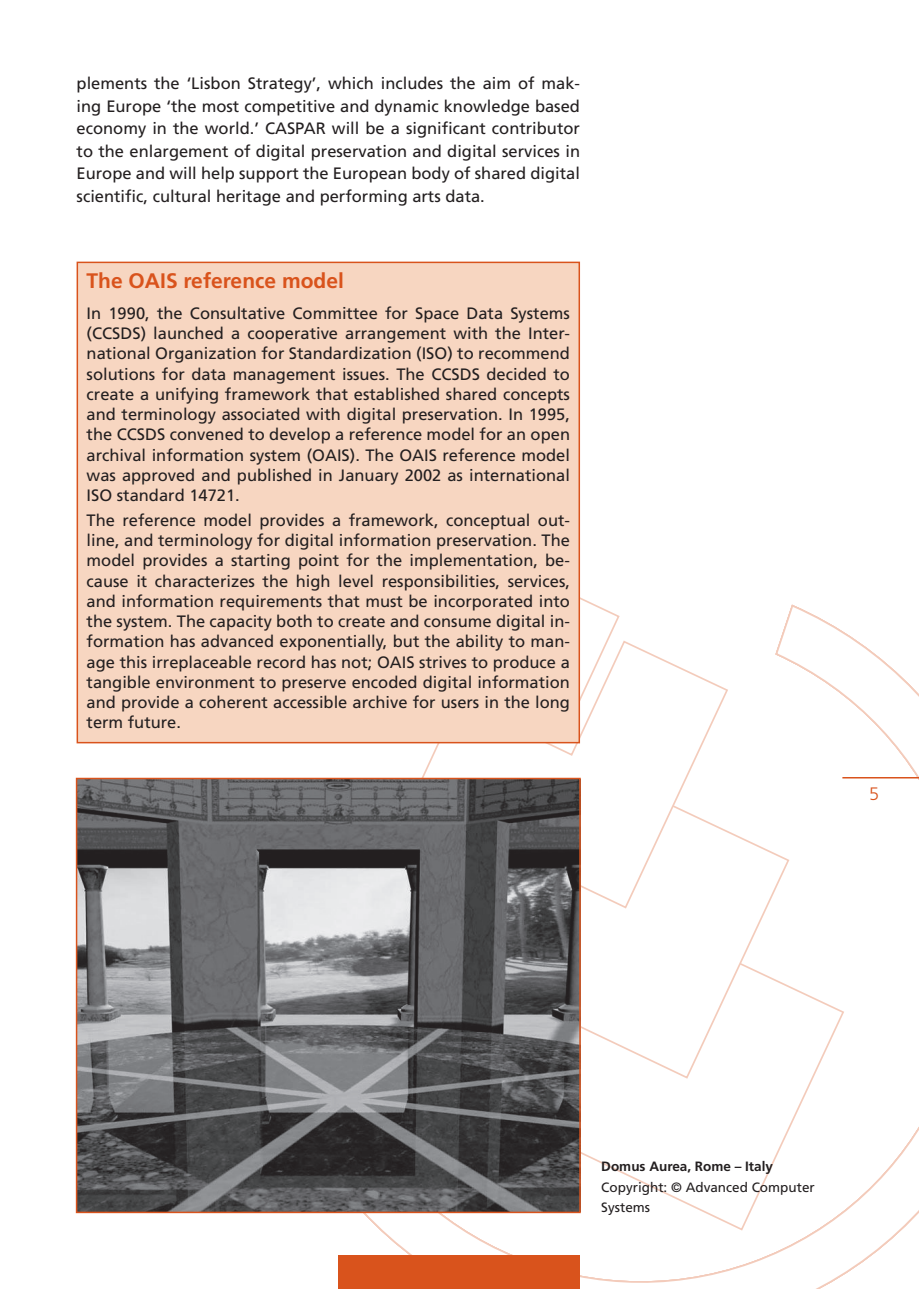
<style>
.page{position:relative;width:919px;height:1289px;background:#fff}
.page>*{position:absolute;margin:0;border:0;box-sizing:border-box;transform-origin:0 0}
.t1{font:700 21px "Frutiger";color:#d9531c}
.t2{font:300 18px "Frutiger";color:#d9531c}
.t3{font:16.5px/20.2px "Frutiger";color:#231f20;text-align:justify}
.t4{font:13.5px/20.7px "Frutiger";color:#231f20}
.t5{font:700 13.5px "Frutiger";color:#231f20}
</style>
<div class="page">
<svg style="left:188px;top:604px;width:730px;height:684px"></svg>
<svg style="left:379px;top:610px;width:408px;height:357px"></svg>
<svg style="left:411px;top:526px;width:242px;height:243px"></svg>
<hr style="left:842px;top:777px;width:76px;height:1px;background:#d9531c">
<div style="left:339px;top:1254px;width:241px;height:34px;background:#d9531c"></div>
<div style="left:77px;top:262px;width:502px;height:480px;background:#f7d6c1"></div>
<div style="left:77px;top:261px;width:503px;height:482px;border:2px solid #d9531c"></div>
<img style="left:79px;top:780px;width:498px;height:430px">
<div style="left:76px;top:777px;width:504px;height:436px;border:2px solid #d9531c"></div>
<p class="t3" style="left:77px;top:72px;width:505px;line-height:22.5px">plements the ‘Lisbon Strategy’, which includes the aim of mak&shy;ing Europe ‘the most competitive and dynamic knowledge based economy in the world.’ CASPAR will be a significant contributor to the enlargement of digital preservation and digital services in Europe and will help support the European body of shared digital scientific, cultural heritage and performing arts data.</p>
<p class="t1" style="left:87px;top:268px;width:259px">The OAIS reference model</p>
<p class="t3" style="left:87px;top:303px;width:485px">In 1990, the Consultative Committee for Space Data Systems (CCSDS) launched a cooperative arrangement with the Inter&shy;national Organization for Standardization (ISO) to recommend solutions for data management issues. The CCSDS decided to create a unifying framework that established shared concepts and terminology associated with digital preservation. In 1995, the CCSDS convened to develop a reference model for an open archival information system (OAIS). The OAIS reference model was approved and published in January 2002 as international ISO standard 14721.</p>
<p class="t3" style="left:87px;top:509px;width:485px">The reference model provides a framework, conceptual out&shy;line, and terminology for digital information preservation. The model provides a starting point for the implementation, be&shy;cause it characterizes the high level responsibilities, services, and information requirements that must be incorporated into the system. The capacity both to create and consume digital in&shy;formation has advanced exponentially, but the ability to man&shy;age this irreplaceable record has not; OAIS strives to produce a tangible environment to preserve encoded digital information and provide a coherent accessible archive for users in the long term future.</p>
<p class="t2" style="left:869px;top:784px;width:12px">5</p>
<p class="t5" style="left:601px;top:1158px;width:173px">Domus Aurea, Rome – Italy</p>
<p class="t4" style="left:601px;top:1176px;width:215px">Copyright: © Advanced Computer<br>Systems</p>
</div>
